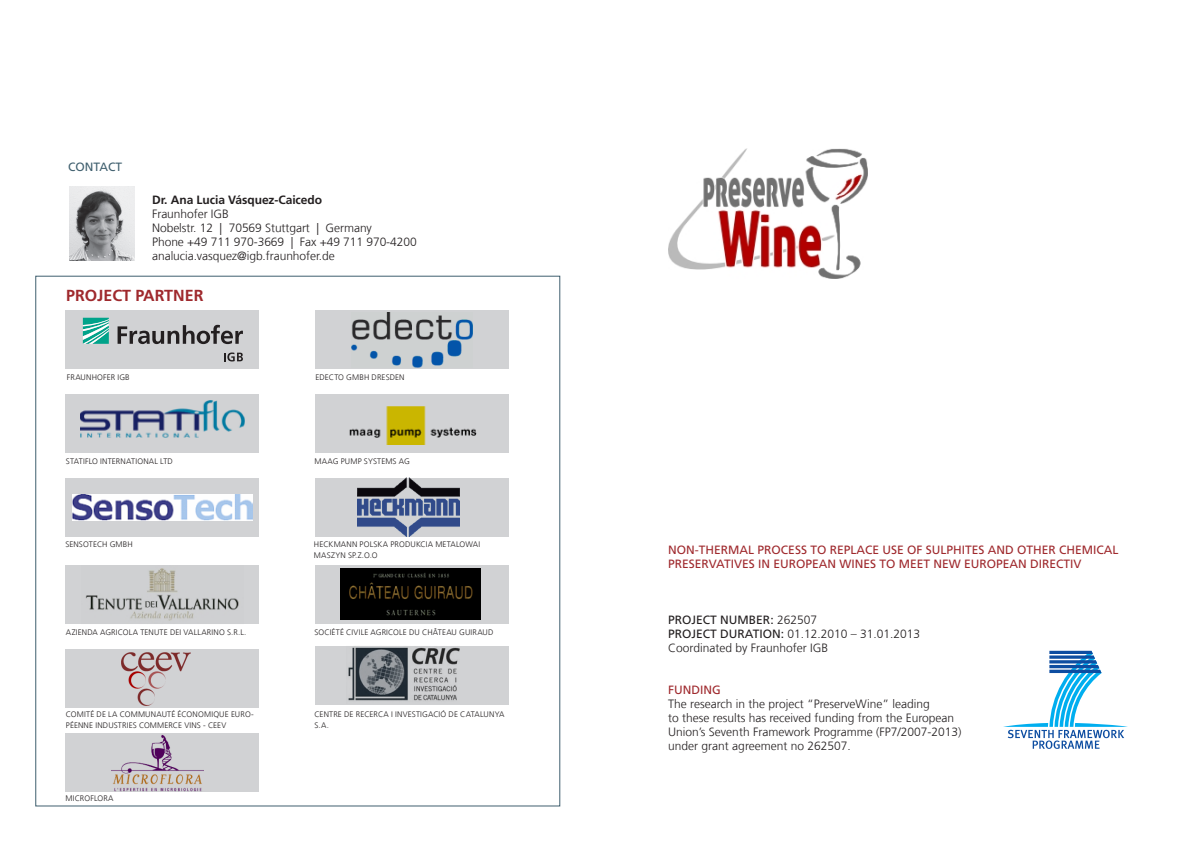
<style>
.page{position:relative;width:1191px;height:842px;background:#fff}
.page>*{position:absolute;margin:0;border:0;box-sizing:border-box;transform-origin:0 0}
.t1{font:700 16px "Frutiger LT Com";color:#9f292d}
.t2{font:300 12px/14px "Frutiger LT Com";color:#231f20}
.t3{font:12px/14px "Frutiger LT Com";color:#9f292d}
.t4{font:700 12px "Frutiger LT Com";letter-spacing:-.005em;color:#231f20}
.t5{font:12px "Frutiger LT Com";color:#3f5f6e}
.t6{font:300 8px "Frutiger LT Com";letter-spacing:.02em;color:#231f20}
.s1{font-weight:400}
</style>
<div class="page">
<img style="left:668px;top:148px;width:199px;height:131px">
<div style="left:65px;top:478px;width:194px;height:58px;background:#d1d2d4"></div>
<img style="left:72px;top:494px;width:180px;height:26px">
<div style="left:315px;top:478px;width:194px;height:58px;background:#d1d2d4"></div>
<img style="left:358px;top:478px;width:101px;height:58px">
<div style="left:65px;top:565px;width:194px;height:59px;background:#d1d2d4"></div>
<img style="left:85px;top:568px;width:154px;height:53px">
<div style="left:315px;top:565px;width:194px;height:59px;background:#d1d2d4"></div>
<img style="left:341px;top:569px;width:140px;height:50px">
<div style="left:65px;top:649px;width:194px;height:59px;background:#d1d2d4"></div>
<img style="left:122px;top:652px;width:68px;height:53px">
<div style="left:315px;top:646px;width:194px;height:58px;background:#d1d2d4"></div>
<img style="left:348px;top:647px;width:111px;height:54px">
<img style="left:69px;top:186px;width:65px;height:74px">
<svg style="left:1003px;top:651px;width:125px;height:98px"></svg>
<div style="left:65px;top:310px;width:194px;height:59px;background:#d1d2d4"></div>
<svg style="left:83px;top:318px;width:26px;height:26px"></svg>
<svg style="left:118px;top:325px;width:125px;height:19px"></svg>
<svg style="left:224px;top:352px;width:19px;height:9px"></svg>
<div style="left:315px;top:310px;width:194px;height:59px;background:#d1d2d4"></div>
<img style="left:352px;top:312px;width:120px;height:55px">
<div style="left:65px;top:394px;width:194px;height:59px;background:#d1d2d4"></div>
<img style="left:80px;top:400px;width:165px;height:38px">
<div style="left:315px;top:394px;width:194px;height:59px;background:#d1d2d4"></div>
<img style="left:349px;top:406px;width:128px;height:39px">
<div style="left:65px;top:733px;width:194px;height:59px;background:#d1d2d4"></div>
<img style="left:111px;top:734px;width:92px;height:58px">
<p class="t5" style="left:68px;top:160px;width:56px">CONTACT</p>
<p class="t4" style="left:152px;top:193px;width:171px">Dr. Ana Lucia Vásquez-Caicedo</p>
<p class="t2" style="left:152px;top:207px;width:266px">FRAUNHOFER IGB<br>NOBELSTR. 12 | 70569 STUTTGART | GERMANY<br>PHONE +49 711 970-3669 | FAX +49 711 970-4200<br>ANALUCIA.VASQUEZ@IGB.FRAUNHOFER.DE</p>
<h1 class="t1" style="left:66px;top:286px;width:139px">Project partner</h1>
<p class="t6" style="left:67px;top:373px;width:15px">FRAUN</p>
<p class="t6" style="left:92px;top:373px;width:40px">HOFER IGB</p>
<p class="t6" style="left:315px;top:373px;width:85px">EDECTO GMBH DRESDEN</p>
<p class="t6" style="left:66px;top:457px;width:9px">STATIF</p>
<p class="t6" style="left:89px;top:457px;width:37px">LO INTERNATI</p>
<p class="t6" style="left:137px;top:457px;width:37px">ONAL LTD</p>
<p class="t6" style="left:314px;top:457px;width:7px">MAAG</p>
<p class="t6" style="left:341px;top:457px;width:71px">PU MP SYSTEMS AG</p>
<p class="t6" style="left:65px;top:540px;width:63px">SENSOTECH GMBH</p>
<p class="t6" style="left:314px;top:540px;width:6px">HEC</p>
<p class="t6" style="left:329px;top:540px;width:19px">KMANN</p>
<p class="t6" style="left:360px;top:540px;width:66px">POLSKA PRODUKCIA</p>
<p class="t6" style="left:435px;top:540px;width:6px">META</p>
<p class="t6" style="left:456px;top:540px;width:16px">LOWAI</p>
<p class="t6" style="left:314px;top:551px;width:7px">MAS</p>
<p class="t6" style="left:331px;top:551px;width:48px">ZYN SP.Z.O.O</p>
<p class="t6" style="left:66px;top:627px;width:84px">AZIEN DA AGRICOLA TENUTE</p>
<p class="t6" style="left:170px;top:627px;width:5px">DEI</p>
<p class="t6" style="left:183px;top:627px;width:64px">VALLARINO S.R.L.</p>
<p class="t6" style="left:314px;top:627px;width:129px">SOCI ÉTÉ CIVI LE AGRICOLE DU CHÂTEAU</p>
<p class="t6" style="left:459px;top:627px;width:36px">GUIRAUD</p>
<p class="t6" style="left:66px;top:709px;width:86px">COMITÉ DE LA COMMUNAUT</p>
<p class="t6" style="left:171px;top:709px;width:84px">É ÉCONOMIQUE EU RO-</p>
<p class="t6" style="left:66px;top:720px;width:14px">PÉENNE</p>
<p class="t6" style="left:95px;top:720px;width:94px">INDUSTRIES COMMERCE VINS</p>
<p class="t6" style="left:203px;top:720px;width:25px">- CEEV</p>
<p class="t6" style="left:314px;top:709px;width:47px">CENTRE DE RECE</p>
<p class="t6" style="left:374px;top:709px;width:40px">RCA I INVESTIGACI</p>
<p class="t6" style="left:440px;top:709px;width:64px">Ó DE CATALUNYA</p>
<p class="t6" style="left:314px;top:720px;width:16px">S.A.</p>
<p class="t6" style="left:65px;top:793px;width:6px">MIC</p>
<p class="t6" style="left:80px;top:793px;width:34px">ROFLORA</p>
<p class="t3" style="left:668px;top:543px;width:452px">NON-THERMAL PROCESS TO REPLACE USE OF SULPHITES AN D OTHER CHEMICAL<br>PRESERVATIVES IN E UROPEAN WIN ES TO MEET N EW E UROPEAN DIRECTIV</p>
<p class="t2" style="left:668px;top:613px;width:253px"><span class="s1">PROJECT N UMBER:</span> 262507<br><span class="s1">PROJECT DURATION:</span> 01.12.2010 – 31.01.2013<br>COORDINATED BY FRAUNHOFER IGB</p>
<p class="t3" style="left:668px;top:683px;width:54px">FUNDING</p>
<p class="t2" style="left:668px;top:697px;width:295px">THE RESEARCH IN THE PROJECT “PRESERVEWINE” LEADING<br>TO THESE RESULTS HAS RECEIVED FUNDING FROM THE EUROPEAN UNION’S SEVENTH FRAMEWORK PROGRAMME (FP7/2007-2013)<br>UNDER GRANT AGREEMENT NO 262507.</p>
</div>
